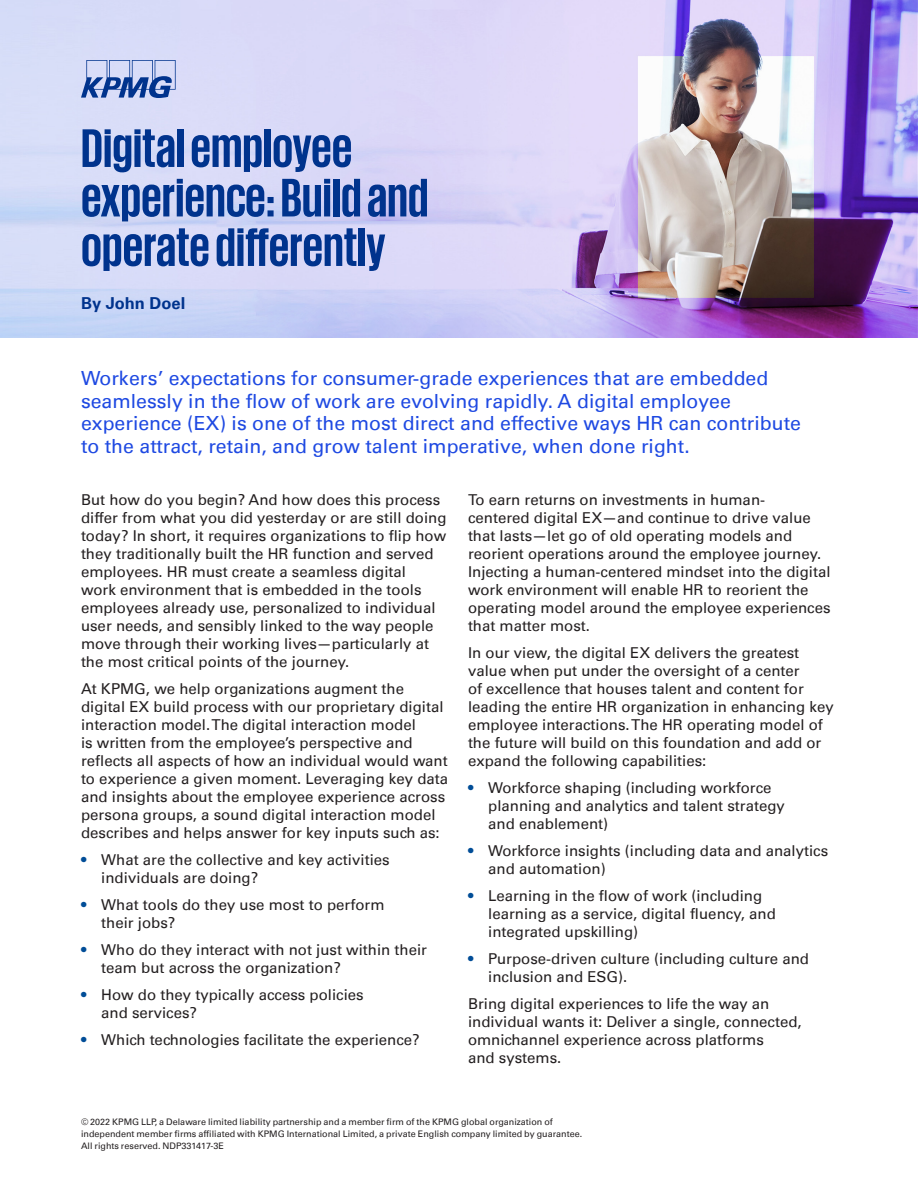
<style>
.page{position:relative;width:918px;height:1188px;background:#fff}
.page>*{position:absolute;margin:0;border:0;box-sizing:border-box;transform-origin:0 0}
.t1{font:700 55.5px/49.5px "KPMG";color:#00338d}
.t2{font:19.5px/22.5px "Univers 55 Roman";color:#1e49e2}
.t3{font:700 16.5px "Univers 65";color:#00338d}
.t4{font:15px/18px "Univers 55 Roman";color:#231f20}
.t5{font:9px/12px "Univers 55 Roman";color:#231f20}
.s1{color:#014d97}
</style>
<div class="page">
<img style="left:0;top:0;width:918px;height:338px">
<svg style="left:81px;top:60px;width:95px;height:38px;background:#8ca1d2"></svg>
<h1 class="t1" style="left:81px;top:122px;width:349px">Digital employee experience: Build and operate differently</h1>
<p class="t3" style="left:81px;top:294px;width:106px">By John Doel</p>
<p class="t2" style="left:81px;top:367px;width:722px">Workers’ expectations for consumer-grade experiences that are embedded seamlessly in the flow of work are evolving rapidly. A digital employee experience (EX) is one of the most direct and effective ways HR can contribute to the attract, retain, and grow talent imperative, when done right.</p>
<p class="t4" style="left:81px;top:491px;width:367px">But how do you begin? And how does this process differ from what you did yesterday or are still doing today? In short, it requires organizations to flip how they traditionally built the HR function and served employees. HR must create a seamless digital<br>work environment that is embedded in the tools employees already use, personalized to individual user needs, and sensibly linked to the way people move through their working lives—particularly at the most critical points of the journey.</p>
<p class="t4" style="left:81px;top:680px;width:369px">At KPMG, we help organizations augment the digital EX build process with our proprietary digital interaction model. The digital interaction model<br>is written from the employee’s perspective and reflects all aspects of how an individual would want to experience a given moment. Leveraging key data and insights about the employee experience across persona groups, a sound digital interaction model describes and helps answer for key inputs such as:</p>
<p class="t4" style="left:101px;top:851px;width:290px;text-indent:-20px"><span class="s1">•</span> What are the collective and key activities individuals are doing?</p>
<p class="t4" style="left:101px;top:896px;width:285px;text-indent:-20px"><span class="s1">•</span> What tools do they use most to perform their jobs?</p>
<p class="t4" style="left:101px;top:941px;width:327px;text-indent:-20px"><span class="s1">•</span> Who do they interact with not just within their team but across the organization?</p>
<p class="t4" style="left:101px;top:985px;width:264px;text-indent:-20px"><span class="s1">•</span> How do they typically access policies and services?</p>
<p class="t4" style="left:81px;top:1030px;width:340px"><span class="s1">•</span> Which technologies facilitate the experience?</p>
<p class="t4" style="left:468px;top:491px;width:364px">To earn returns on investments in human&shy;centered digital EX—and continue to drive value that lasts—let go of old operating models and reorient operations around the employee journey.<br>Injecting a human-centered mindset into the digital work environment will enable HR to reorient the operating model around the employee experiences that matter most.</p>
<p class="t4" style="left:468px;top:644px;width:367px">In our view, the digital EX delivers the greatest value when put under the oversight of a center<br>of excellence that houses talent and content for leading the entire HR organization in enhancing key employee interactions. The HR operating model of the future will build on this foundation and add or expand the following capabilities:</p>
<p class="t4" style="left:488px;top:779px;width:298px;text-indent:-20px"><span class="s1">•</span> Workforce shaping (including workforce planning and analytics and talent strategy and enablement)</p>
<p class="t4" style="left:488px;top:842px;width:342px;text-indent:-20px"><span class="s1">•</span> Workforce insights (including data and analytics and automation)</p>
<p class="t4" style="left:488px;top:887px;width:289px;text-indent:-20px"><span class="s1">•</span> Learning in the flow of work (including learning as a service, digital fluency, and integrated upskilling)</p>
<p class="t4" style="left:488px;top:949px;width:322px;text-indent:-20px"><span class="s1">•</span> Purpose-driven culture (including culture and inclusion and ESG).</p>
<p class="t4" style="left:468px;top:994px;width:335px">Bring digital experiences to life the way an individual wants it: Deliver a single, connected, omnichannel experience across platforms<br>and systems.</p>
<p class="t5" style="left:81px;top:1116px;width:503px">© 2022 KPMG LLP, a Delaware limited liability partnership and a member firm of the KPMG global organization of independent member firms affiliated with KPMG International Limited, a private English company limited by guarantee.<br>All rights reserved. NDP331417-3E</p>
</div>
